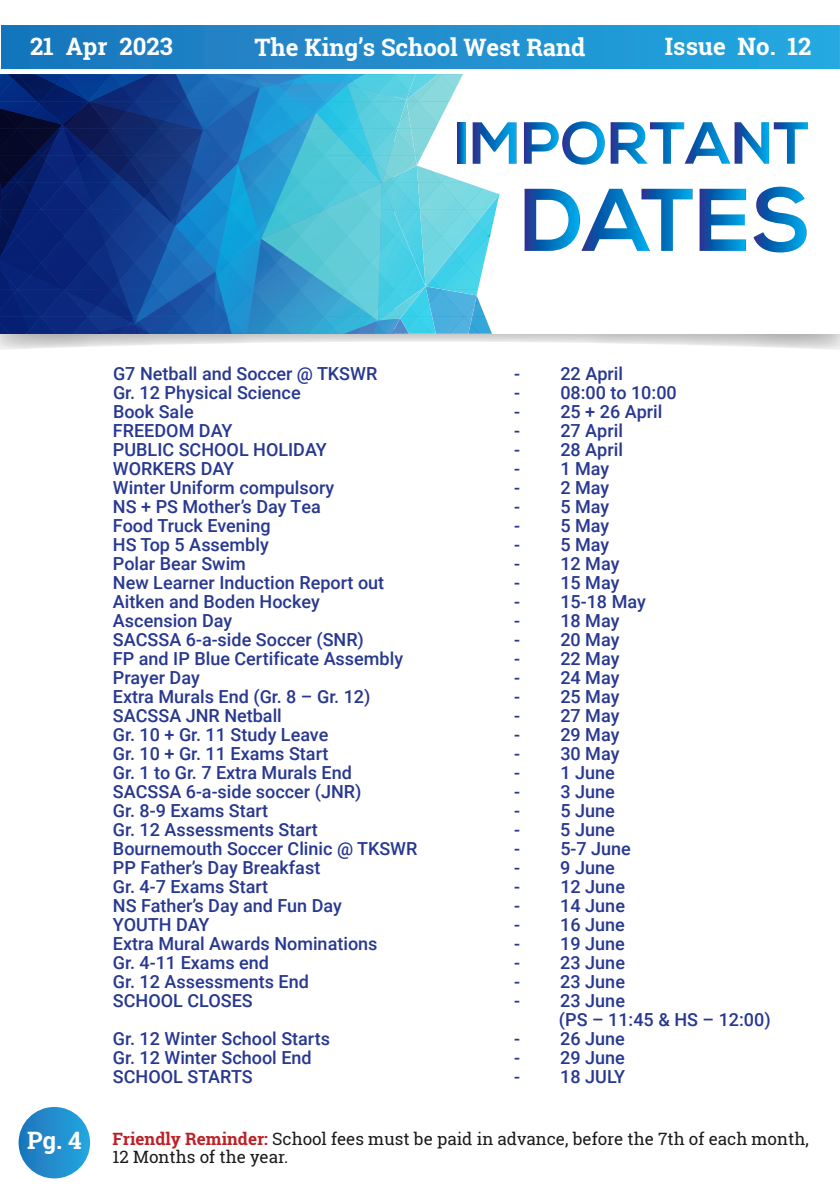
<style>
.page{position:relative;width:840px;height:1191px;background:#fff}
.page>*{position:absolute;margin:0;border:0;box-sizing:border-box;transform-origin:0 0}
.t1{font:700 24px "Roboto Slab";color:#fff}
.t2{font:500 18px/19px "Roboto";color:#283890}
.t3{font:17px/18.4px "Roboto Slab";color:#1a1c19}
.s1{font-weight:700;color:#bb2227}
</style>
<div class="page">
<svg style="left:18px;top:1106px;width:73px;height:73px;background:#2790ce"></svg>
<div style="left:17px;top:1105px;width:75px;height:75px;border:2px solid #fff;border-radius:50%"></div>
<svg style="left:1px;top:25px;width:838px;height:44px;background:#208ecd"></svg>
<svg style="left:0;top:334px;width:839px;height:16px"></svg>
<svg style="left:0;top:74px;width:516px;height:260px;background:#3d85b6"></svg>
<svg style="left:523px;top:121px;width:81px;height:44px"></svg>
<svg style="left:610px;top:122px;width:197px;height:42px"></svg>
<svg style="left:524px;top:189px;width:168px;height:62px"></svg>
<svg style="left:699px;top:189px;width:46px;height:62px"></svg>
<svg style="left:753px;top:187px;width:53px;height:65px"></svg>
<h1 class="t1" style="left:30px;top:30px;width:144px">21 Apr 2023</h1>
<h1 class="t1" style="left:254px;top:31px;width:332px">The King’s School West Rand</h1>
<h1 class="t1" style="left:664px;top:30px;width:148px">Issue No. 12</h1>
<h1 class="t1" style="left:27px;top:1124px;width:56px">Pg. 4</h1>
<p class="t2" style="left:113px;top:363px;width:266px">G7 Netball and Soccer @ TKSWR</p>
<p class="t2" style="left:514px;top:363px;width:110px">- 22 April</p>
<p class="t2" style="left:113px;top:382px;width:189px">Gr. 12 Physical Science</p>
<p class="t2" style="left:514px;top:382px;width:164px">- 08:00 to 10:00</p>
<p class="t2" style="left:113px;top:401px;width:82px">Book Sale</p>
<p class="t2" style="left:513px;top:401px;width:150px">- 25 + 26 April</p>
<p class="t2" style="left:113px;top:420px;width:121px">FREEDOM DAY</p>
<p class="t2" style="left:513px;top:420px;width:110px">- 27 April</p>
<p class="t2" style="left:113px;top:439px;width:215px">PUBLIC SCHOOL HOLIDAY</p>
<p class="t2" style="left:513px;top:439px;width:110px">- 28 April</p>
<p class="t2" style="left:113px;top:458px;width:122px">WORKERS DAY</p>
<p class="t2" style="left:513px;top:458px;width:97px">- 1 May</p>
<p class="t2" style="left:113px;top:477px;width:223px">Winter Uniform compulsory</p>
<p class="t2" style="left:513px;top:477px;width:97px">- 2 May</p>
<p class="t2" style="left:113px;top:496px;width:209px">NS + PS Mother’s Day Tea</p>
<p class="t2" style="left:513px;top:496px;width:97px">- 5 May</p>
<p class="t2" style="left:113px;top:515px;width:159px">Food Truck Evening</p>
<p class="t2" style="left:513px;top:515px;width:97px">- 5 May</p>
<p class="t2" style="left:113px;top:534px;width:157px">HS Top 5 Assembly</p>
<p class="t2" style="left:513px;top:534px;width:97px">- 5 May</p>
<p class="t2" style="left:113px;top:553px;width:134px">Polar Bear Swim</p>
<p class="t2" style="left:513px;top:553px;width:107px">- 12 May</p>
<p class="t2" style="left:113px;top:572px;width:273px">New Learner Induction Report out</p>
<p class="t2" style="left:513px;top:572px;width:107px">- 15 May</p>
<p class="t2" style="left:113px;top:591px;width:208px">Aitken and Boden Hockey</p>
<p class="t2" style="left:513px;top:591px;width:133px">- 15-18 May</p>
<p class="t2" style="left:113px;top:610px;width:121px">Ascension Day</p>
<p class="t2" style="left:513px;top:610px;width:107px">- 18 May</p>
<p class="t2" style="left:113px;top:629px;width:252px">SACSSA 6-a-side Soccer (SNR)</p>
<p class="t2" style="left:513px;top:629px;width:107px">- 20 May</p>
<p class="t2" style="left:113px;top:648px;width:291px">FP and IP Blue Certificate Assembly</p>
<p class="t2" style="left:513px;top:648px;width:107px">- 22 May</p>
<p class="t2" style="left:113px;top:667px;width:88px">Prayer Day</p>
<p class="t2" style="left:513px;top:667px;width:107px">- 24 May</p>
<p class="t2" style="left:113px;top:686px;width:259px">Extra Murals End (Gr. 8 – Gr. 12)</p>
<p class="t2" style="left:513px;top:686px;width:107px">- 25 May</p>
<p class="t2" style="left:113px;top:705px;width:170px">SACSSA JNR Netball</p>
<p class="t2" style="left:513px;top:705px;width:107px">- 27 May</p>
<p class="t2" style="left:113px;top:724px;width:217px">Gr. 10 + Gr. 11 Study Leave</p>
<p class="t2" style="left:513px;top:724px;width:107px">- 29 May</p>
<p class="t2" style="left:113px;top:743px;width:217px">Gr. 10 + Gr. 11 Exams Start</p>
<p class="t2" style="left:513px;top:743px;width:107px">- 30 May</p>
<p class="t2" style="left:113px;top:762px;width:240px">Gr. 1 to Gr. 7 Extra Murals End</p>
<p class="t2" style="left:513px;top:762px;width:102px">- 1 June</p>
<p class="t2" style="left:113px;top:781px;width:250px">SACSSA 6-a-side soccer (JNR)</p>
<p class="t2" style="left:513px;top:781px;width:102px">- 3 June</p>
<p class="t2" style="left:113px;top:800px;width:157px">Gr. 8-9 Exams Start</p>
<p class="t2" style="left:513px;top:800px;width:102px">- 5 June</p>
<p class="t2" style="left:113px;top:819px;width:206px">Gr. 12 Assessments Start</p>
<p class="t2" style="left:513px;top:819px;width:102px">- 5 June</p>
<p class="t2" style="left:113px;top:838px;width:306px">Bournemouth Soccer Clinic @ TKSWR</p>
<p class="t2" style="left:513px;top:838px;width:118px">- 5-7 June</p>
<p class="t2" style="left:113px;top:857px;width:209px">PP Father’s Day Breakfast</p>
<p class="t2" style="left:513px;top:857px;width:102px">- 9 June</p>
<p class="t2" style="left:113px;top:876px;width:157px">Gr. 4-7 Exams Start</p>
<p class="t2" style="left:513px;top:876px;width:112px">- 12 June</p>
<p class="t2" style="left:113px;top:895px;width:230px">NS Father’s Day and Fun Day</p>
<p class="t2" style="left:513px;top:895px;width:112px">- 14 June</p>
<p class="t2" style="left:113px;top:914px;width:98px">YOUTH DAY</p>
<p class="t2" style="left:513px;top:914px;width:112px">- 16 June</p>
<p class="t2" style="left:113px;top:933px;width:266px">Extra Mural Awards Nominations</p>
<p class="t2" style="left:513px;top:933px;width:112px">- 19 June</p>
<p class="t2" style="left:113px;top:952px;width:157px">Gr. 4-11 Exams end</p>
<p class="t2" style="left:513px;top:952px;width:112px">- 23 June</p>
<p class="t2" style="left:113px;top:971px;width:197px">Gr. 12 Assessments End</p>
<p class="t2" style="left:513px;top:971px;width:112px">- 23 June</p>
<p class="t2" style="left:113px;top:990px;width:141px">SCHOOL CLOSES</p>
<p class="t2" style="left:558px;top:990px;width:213px;text-indent:-45px">- 23 June<br>(PS – 11:45 &amp; HS – 12:00)</p>
<p class="t2" style="left:113px;top:1028px;width:218px">Gr. 12 Winter School Starts</p>
<p class="t2" style="left:513px;top:1028px;width:112px">- 26 June</p>
<p class="t2" style="left:113px;top:1047px;width:200px">Gr. 12 Winter School End</p>
<p class="t2" style="left:513px;top:1047px;width:112px">- 29 June</p>
<p class="t2" style="left:113px;top:1066px;width:141px">SCHOOL STARTS</p>
<p class="t2" style="left:513px;top:1066px;width:113px">- 18 JULY</p>
<p class="t3" style="left:113px;top:1129px;width:697px"><span class="s1">Friendly Reminder:</span> School fees must be paid in advance, before the 7th of each month,<br>12 Months of the year.</p>
</div>
